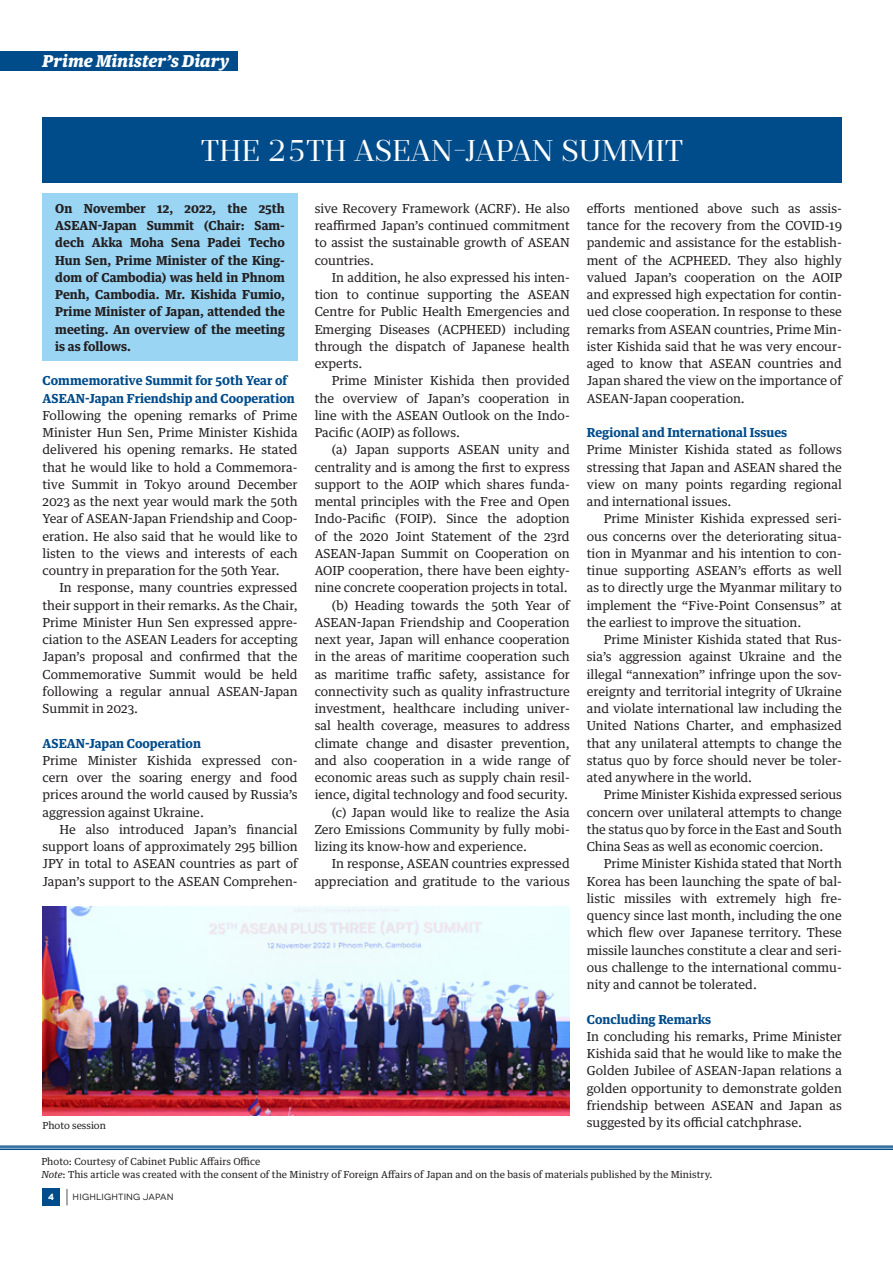
<style>
.page{position:relative;width:893px;height:1263px;background:#fff}
.page>*{position:absolute;margin:0;border:0;box-sizing:border-box;transform-origin:0 0}
.t1{font:30px "Prumo Deck";letter-spacing:.01em;color:#fff}
.t2{font:300 19.5px "Novecentowide";color:#231f20}
.t3{font:italic 900 16.5px "Guardian Text Egyp";color:#fff}
.t4{font:12.45px/17.2px "Guardian Text Egyp";color:#231f20;text-align:justify}
.t5{font:700 12.45px/17.2px "Guardian Text Egyp";color:#231f20;text-align:justify}
.t6{font:700 12.45px/17.2px "Guardian Text Egyp";color:#004c8b}
.t7{font:9.75px/13.5px "Guardian Text Egyp";letter-spacing:.005em;color:#231f20}
.t8{font:9px "Novecentowide";letter-spacing:.02em;color:#231f20}
.t9{font:700 9px "Novecentowide";color:#fff}
.s1{font-style:italic}
</style>
<div class="page">
<hr style="left:0;top:1145px;width:893px;height:2px;background:#004c8b">
<hr style="left:0;top:1147px;width:893px;height:1px;background:#004c8b">
<hr style="left:0;top:1149px;width:893px;height:1px;background:#004c8b">
<div style="left:43px;top:194px;width:255px;height:167px;background:#9ad5f4"></div>
<img style="left:43px;top:906px;width:527px;height:209px">
<div style="left:43px;top:117px;width:799px;height:65px;background:#004c8b"></div>
<div style="left:43px;top:1188px;width:17px;height:18px;background:#004c8b"></div>
<div style="left:0;top:51px;width:237px;height:20px;background:#004c8b"></div>
<h3 class="t3" style="left:43px;top:47px;width:188px">Prime Minister’s Diary</h3>
<h1 class="t1" style="left:201px;top:133px;width:483px">THE 25TH ASEAN-JAPAN SUMMIT</h1>
<p class="t5" style="left:55px;top:199px;width:231px">On November 12, 2022, the 25th ASEAN-Japan Summit (Chair: Sam&shy;dech Akka Moha Sena Padei Techo Hun Sen, Prime Minister of the King&shy;dom of Cambodia) was held in Phnom Penh, Cambodia. Mr. Kishida Fumio, Prime Minister of Japan, attended the meeting. An overview of the meeting is as follows.</p>
<p class="t6" style="left:43px;top:371px;width:254px">Commemorative Summit for 50th Year of<br>ASEAN-Japan Friendship and Cooperation</p>
<p class="t4" style="left:43px;top:406px;width:257px">Following the opening remarks of Prime Minister Hun Sen, Prime Minister Kishida delivered his opening remarks. He stated that he would like to hold a Commemora&shy;tive Summit in Tokyo around December 2023 as the next year would mark the 50th Year of ASEAN-Japan Friendship and Coop&shy;eration. He also said that he would like to listen to the views and interests of each country in preparation for the 50th Year.</p>
<p class="t4" style="left:43px;top:578px;width:257px;text-indent:17px">In response, many countries expressed their support in their remarks. As the Chair, Prime Minister Hun Sen expressed appre&shy;ciation to the ASEAN Leaders for accepting Japan’s proposal and confirmed that the Commemorative Summit would be held following a regular annual ASEAN-Japan Summit in 2023.</p>
<p class="t6" style="left:43px;top:733px;width:160px">ASEAN-Japan Cooperation</p>
<p class="t4" style="left:43px;top:751px;width:257px">Prime Minister Kishida expressed con&shy;cern over the soaring energy and food prices around the world caused by Russia’s aggression against Ukraine.</p>
<p class="t4" style="left:43px;top:820px;width:257px;text-indent:17px">He also introduced Japan’s financial support loans of approximately 295 billion JPY in total to ASEAN countries as part of Japan’s support to the ASEAN Comprehen-</p>
<p class="t4" style="left:315px;top:198px;width:257px">sive Recovery Framework (ACRF). He also reaffirmed Japan’s continued commitment to assist the sustainable growth of ASEAN countries.</p>
<p class="t4" style="left:315px;top:268px;width:257px;text-indent:17px">In addition, he also expressed his inten&shy;tion to continue supporting the ASEAN Centre for Public Health Emergencies and Emerging Diseases (ACPHEED) including through the dispatch of Japanese health experts.</p>
<p class="t4" style="left:315px;top:371px;width:257px;text-indent:17px">Prime Minister Kishida then provided the overview of Japan’s cooperation in line with the ASEAN Outlook on the Indo-Pacific (AOIP) as follows.</p>
<p class="t4" style="left:332px;top:440px;width:240px">(a) Japan supports ASEAN unity and</p>
<p class="t4" style="left:315px;top:457px;width:257px">centrality and is among the first to express</p>
<p class="t4" style="left:315px;top:475px;width:257px">support to the AOIP which shares funda-</p>
<p class="t4" style="left:315px;top:492px;width:257px">mental principles with the Free and Open</p>
<p class="t4" style="left:315px;top:509px;width:257px">Indo-Pacific (FOIP). Since the adoption</p>
<p class="t4" style="left:315px;top:526px;width:257px">of the 2020 Joint Statement of the 23rd</p>
<p class="t4" style="left:315px;top:544px;width:257px">ASEAN-Japan Summit on Cooperation on</p>
<p class="t4" style="left:315px;top:561px;width:257px">AOIP cooperation, there have been eighty-</p>
<p class="t4" style="left:315px;top:578px;width:255px">nine concrete cooperation projects in total.</p>
<p class="t4" style="left:332px;top:595px;width:240px">(b) Heading towards the 50th Year of</p>
<p class="t4" style="left:315px;top:613px;width:257px">ASEAN-Japan Friendship and Cooperation</p>
<p class="t4" style="left:315px;top:630px;width:257px">next year, Japan will enhance cooperation</p>
<p class="t4" style="left:315px;top:647px;width:257px">in the areas of maritime cooperation such</p>
<p class="t4" style="left:315px;top:664px;width:257px">as maritime traffic safety, assistance for</p>
<p class="t4" style="left:315px;top:682px;width:257px">connectivity such as quality infrastructure</p>
<p class="t4" style="left:315px;top:699px;width:257px">investment, healthcare including univer-</p>
<p class="t4" style="left:315px;top:716px;width:257px">sal health coverage, measures to address</p>
<p class="t4" style="left:315px;top:733px;width:257px">climate change and disaster prevention,</p>
<p class="t4" style="left:315px;top:751px;width:257px">and also cooperation in a wide range of</p>
<p class="t4" style="left:315px;top:768px;width:257px">economic areas such as supply chain resil-</p>
<p class="t4" style="left:315px;top:785px;width:255px">ience, digital technology and food security.</p>
<p class="t4" style="left:332px;top:802px;width:240px">(c) Japan would like to realize the Asia</p>
<p class="t4" style="left:315px;top:820px;width:257px">Zero Emissions Community by fully mobi-</p>
<p class="t4" style="left:315px;top:837px;width:214px">lizing its know-how and experience.</p>
<p class="t4" style="left:332px;top:854px;width:240px">In response, ASEAN countries expressed</p>
<p class="t4" style="left:315px;top:871px;width:257px">appreciation and gratitude to the various</p>
<p class="t4" style="left:587px;top:199px;width:257px">efforts mentioned above such as assis&shy;tance for the recovery from the COVID-19 pandemic and assistance for the establish&shy;ment of the ACPHEED. They also highly valued Japan’s cooperation on the AOIP and expressed high expectation for contin&shy;ued close cooperation. In response to these remarks from ASEAN countries, Prime Min&shy;ister Kishida said that he was very encour&shy;aged to know that ASEAN countries and Japan shared the view on the importance of ASEAN-Japan cooperation.</p>
<p class="t6" style="left:587px;top:423px;width:202px">Regional and International Issues</p>
<p class="t4" style="left:587px;top:440px;width:257px">Prime Minister Kishida stated as follows stressing that Japan and ASEAN shared the view on many points regarding regional and international issues.</p>
<p class="t4" style="left:587px;top:509px;width:257px;text-indent:17px">Prime Minister Kishida expressed seri&shy;ous concerns over the deteriorating situa&shy;tion in Myanmar and his intention to con&shy;tinue supporting ASEAN’s efforts as well as to directly urge the Myanmar military to implement the “Five-Point Consensus” at the earliest to improve the situation.</p>
<p class="t4" style="left:587px;top:630px;width:257px;text-indent:17px">Prime Minister Kishida stated that Rus&shy;sia’s aggression against Ukraine and the illegal “annexation” infringe upon the sov&shy;ereignty and territorial integrity of Ukraine and violate international law including the United Nations Charter, and emphasized that any unilateral attempts to change the status quo by force should never be toler&shy;ated anywhere in the world.</p>
<p class="t4" style="left:587px;top:785px;width:257px;text-indent:17px">Prime Minister Kishida expressed serious concern over unilateral attempts to change the status quo by force in the East and South China Seas as well as economic coercion.</p>
<p class="t4" style="left:587px;top:854px;width:257px;text-indent:17px">Prime Minister Kishida stated that North Korea has been launching the spate of bal&shy;listic missiles with extremely high fre&shy;quency since last month, including the one which flew over Japanese territory. These missile launches constitute a clear and seri&shy;ous challenge to the international commu&shy;nity and cannot be tolerated.</p>
<p class="t6" style="left:587px;top:1009px;width:126px">Concluding Remarks</p>
<p class="t4" style="left:587px;top:1026px;width:257px">In concluding his remarks, Prime Minister Kishida said that he would like to make the Golden Jubilee of ASEAN-Japan relations a golden opportunity to demonstrate golden friendship between ASEAN and Japan as</p>
<p class="t7" style="left:43px;top:1118px;width:65px">Photo session</p>
<p class="t4" style="left:587px;top:1113px;width:217px">suggested by its official catchphrase.</p>
<p class="t7" style="left:41px;top:1153px;width:673px">Photo: Courtesy of Cabinet Public Affairs Office<br><span class="s1">Note</span>: This article was created with the consent of the Ministry of Foreign Affairs of Japan and on the basis of materials published by the Ministry.</p>
<h2 class="t2" style="left:65px;top:1186px;width:6px">|</h2>
<p class="t9" style="left:48px;top:1191px;width:7px">4</p>
<p class="t8" style="left:73px;top:1192px;width:103px">HIGHLIGHTING JAPAN</p>
</div>
